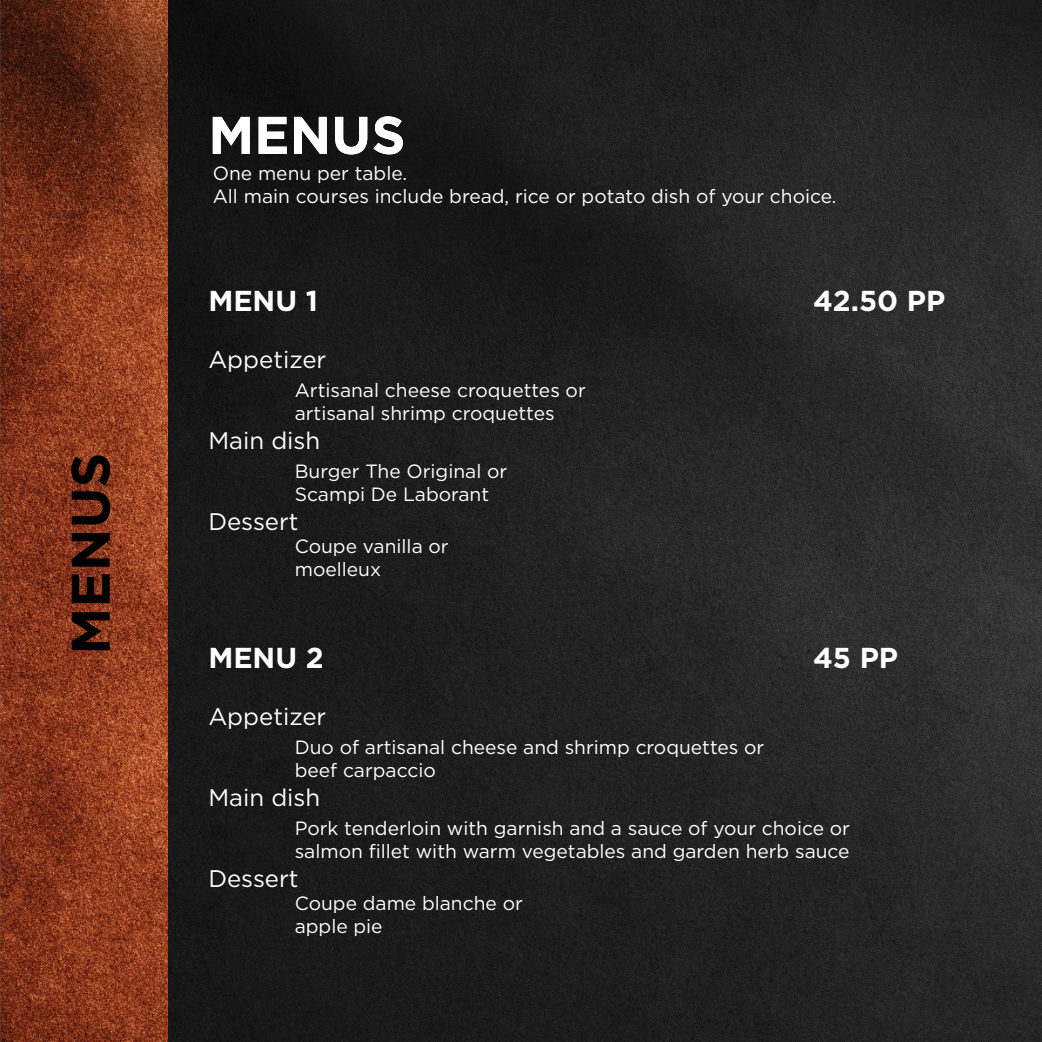
<style>
.page{position:relative;width:1042px;height:1042px;background:#fff}
.page>*{position:absolute;margin:0;border:0;box-sizing:border-box;transform-origin:0 0}
.t1{font:700 54.25px "Gotham";color:#000}
.t2{font:700 28.88px "Gotham";color:#fff}
.t3{font:23.97px "Gotham";color:#fff}
.t4{font:19.25px/23.1px "Gotham";color:#fff}
</style>
<div class="page">
<img style="left:167px;top:0;width:875px;height:1042px">
<img style="left:0;top:0;width:167px;height:1042px">
<svg style="left:213px;top:117px;width:37px;height:37px"></svg>
<svg style="left:259px;top:117px;width:28px;height:37px"></svg>
<svg style="left:294px;top:117px;width:33px;height:37px"></svg>
<svg style="left:335px;top:117px;width:32px;height:37px"></svg>
<svg style="left:373px;top:116px;width:30px;height:38px"></svg>
<h1 class="t1" style="left:54px;top:655px;width:204px;rotate:-90deg">MENUS</h1>
<p class="t4" style="left:213px;top:161px;width:625px">One menu per table.<br>All main courses include bread, rice or potato dish of your choice.</p>
<h2 class="t2" style="left:208px;top:281px;width:111px">MENU 1</h2>
<h2 class="t2" style="left:813px;top:281px;width:134px">42.50 PP</h2>
<p class="t3" style="left:208px;top:344px;width:119px">Appetizer</p>
<p class="t4" style="left:295px;top:378px;width:293px">Artisanal cheese croquettes or artisanal shrimp croquettes</p>
<p class="t3" style="left:208px;top:425px;width:113px">Main dish</p>
<p class="t4" style="left:295px;top:459px;width:214px">Burger The Original or<br>Scampi De Laborant</p>
<p class="t3" style="left:208px;top:506px;width:92px">Dessert</p>
<p class="t4" style="left:295px;top:534px;width:155px">Coupe vanilla or moelleux</p>
<h2 class="t2" style="left:208px;top:638px;width:117px">MENU 2</h2>
<h2 class="t2" style="left:813px;top:638px;width:87px">45 PP</h2>
<p class="t3" style="left:208px;top:701px;width:119px">Appetizer</p>
<p class="t4" style="left:295px;top:735px;width:471px">Duo of artisanal cheese and shrimp croquettes or beef carpaccio</p>
<p class="t3" style="left:208px;top:782px;width:113px">Main dish</p>
<p class="t4" style="left:295px;top:816px;width:557px">Pork tenderloin with garnish and a sauce of your choice or salmon fillet with warm vegetables and garden herb sauce</p>
<p class="t3" style="left:208px;top:863px;width:92px">Dessert</p>
<p class="t4" style="left:295px;top:891px;width:230px">Coupe dame blanche or apple pie</p>
</div>
